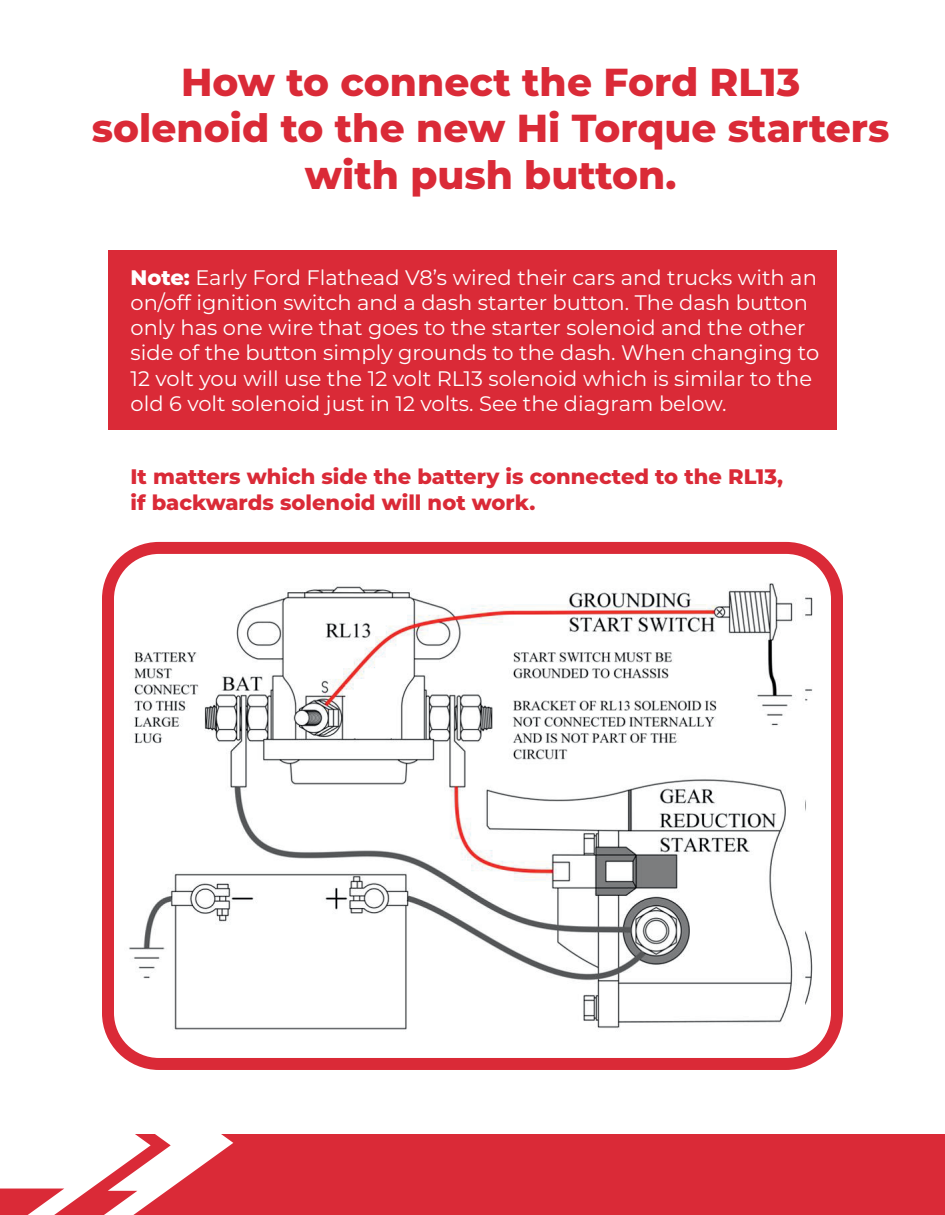
<style>
.page{position:relative;width:945px;height:1215px;background:#fff}
.page>*{position:absolute;margin:0;border:0;box-sizing:border-box;transform-origin:0 0}
.t1{font:800 39px/46.8px "Montserrat";color:#da2a37;text-align:center}
.t2{font:21px/25.2px "Montserrat";color:#fff}
.t3{font:800 21px/25.2px "Montserrat";color:#da2a37}
.s1{font-weight:800}
</style>
<div class="page">
<svg style="left:3px;top:1158px;width:130px;height:54px"></svg>
<div style="left:133px;top:1134px;width:809px;height:78px;background:#da2a37"></div>
<img style="left:122px;top:573px;width:702px;height:477px">
<div style="left:108px;top:251px;width:729px;height:179px;background:#da2a37"></div>
<div style="left:102px;top:542px;width:741px;height:528px;border:12px solid #da2a37;border-radius:51px"></div>
<h1 class="t1" style="left:92px;top:56px;width:799px">How to connect the Ford RL13 solenoid to the new Hi Torque starters with push button.</h1>
<p class="t2" style="left:131px;top:264px;width:690px"><span class="s1">Note:</span> Early Ford Flathead V8’s wired their cars and trucks with an on/off ignition switch and a dash starter button. The dash button only has one wire that goes to the starter solenoid and the other side of the button simply grounds to the dash. When changing to 12 volt you will use the 12 volt RL13 solenoid which is similar to the old 6 volt solenoid just in 12 volts. See the diagram below.</p>
<p class="t3" style="left:131px;top:463px;width:654px">It matters which side the battery is connected to the RL13, if backwards solenoid will not work.</p>
</div>
